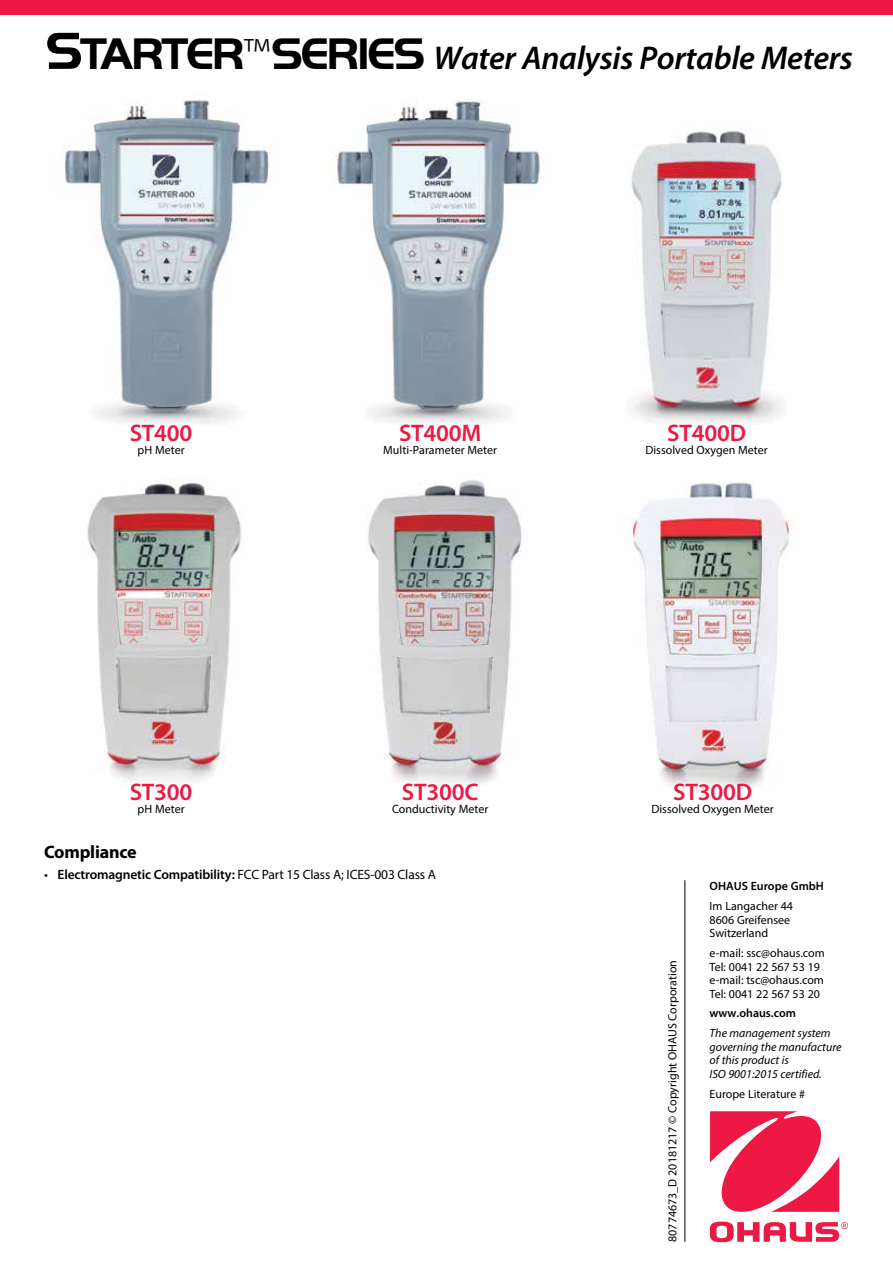
<style>
.page{position:relative;width:893px;height:1263px;background:#fff}
.page>*{position:absolute;margin:0;border:0;box-sizing:border-box;transform-origin:0 0}
.t1{font:italic 600 33px "Myriad Pro";letter-spacing:-.01em;color:#000}
.t2{font:600 24px "Myriad Pro";letter-spacing:-.01em;color:#ed1844}
.t3{font:700 18px "Myriad Pro";letter-spacing:-.01em;color:#000}
.t4{font:13.5px "Myriad Pro";letter-spacing:-.01em;color:#000}
.t5{font:12px/13.5px "Myriad Pro";color:#000}
.t6{font:italic 12px/13.5px "Myriad Pro";color:#000}
.t7{font:600 12px "Myriad Pro";color:#000}
.s1{font-family:"Handel Got D";font-weight:700;font-style:normal;font-size:54px}
.s2{font-family:"Handel Got D";font-weight:700;font-style:normal;font-size:45.9px}
.s3{font-weight:300;font-style:normal;font-size:45.9px}
.s4{font-weight:600}
</style>
<div class="page">
<div style="left:0;top:0;width:893px;height:15px;background:#ed1844"></div>
<svg style="left:710px;top:1111px;width:138px;height:131px"></svg>
<hr style="left:684px;top:880px;width:1px;height:362px;background:#000">
<img style="left:63px;top:100px;width:206px;height:323px">
<img style="left:87px;top:478px;width:155px;height:303px">
<img style="left:337px;top:101px;width:203px;height:322px">
<img style="left:368px;top:480px;width:154px;height:304px">
<img style="left:631px;top:131px;width:151px;height:291px">
<img style="left:630px;top:482px;width:162px;height:307px">
<h1 class="t1" style="left:45px;top:37px;width:809px"><span class="s1">S</span><span class="s2">TARTER</span><span class="s3">™</span><span class="s2">SERIES</span> Water Analysis Portable Meters</h1>
<h2 class="t2" style="left:130px;top:417px;width:64px">ST400</h2>
<p class="t5" style="left:138px;top:443px;width:49px">pH Meter</p>
<h2 class="t2" style="left:399px;top:417px;width:84px">ST400M</h2>
<p class="t5" style="left:383px;top:443px;width:115px">Multi-Parameter Meter</p>
<h2 class="t2" style="left:667px;top:417px;width:80px">ST400D</h2>
<p class="t5" style="left:645px;top:443px;width:124px">Dissolved Oxygen Meter</p>
<h2 class="t2" style="left:130px;top:776px;width:64px">ST300</h2>
<p class="t5" style="left:138px;top:802px;width:49px">pH Meter</p>
<h2 class="t2" style="left:402px;top:776px;width:78px">ST300C</h2>
<p class="t5" style="left:392px;top:802px;width:98px">Conductivity Meter</p>
<h2 class="t2" style="left:673px;top:776px;width:80px">ST300D</h2>
<p class="t5" style="left:651px;top:802px;width:124px">Dissolved Oxygen Meter</p>
<h3 class="t3" style="left:44px;top:840px;width:94px">Compliance</h3>
<p class="t4" style="left:44px;top:866px;width:394px">• <span class="s4">Electromagnetic Compatibility:</span> FCC Part 15 Class A; ICES-003 Class A</p>
<p class="t5" style="left:666px;top:1242px;width:283px;rotate:-90deg">80774673_D 20181217 © Copyright OHAUS Corporation</p>
<p class="t7" style="left:710px;top:878px;width:116px">OHAUS Europe GmbH</p>
<p class="t5" style="left:710px;top:899px;width:85px">Im Langacher 44<br>8606 Greifensee<br>Switzerland</p>
<p class="t5" style="left:710px;top:946px;width:117px">e-mail: ssc@ohaus.com<br>Tel: 0041 22 567 53 19 e-mail: tsc@ohaus.com<br>Tel: 0041 22 567 53 20</p>
<p class="t7" style="left:710px;top:1006px;width:88px">www.ohaus.com</p>
<p class="t6" style="left:710px;top:1026px;width:133px">The management system governing the manufacture of this product is<br>ISO 9001:2015 certified.</p>
<p class="t5" style="left:710px;top:1087px;width:97px">Europe Literature #</p>
</div>
